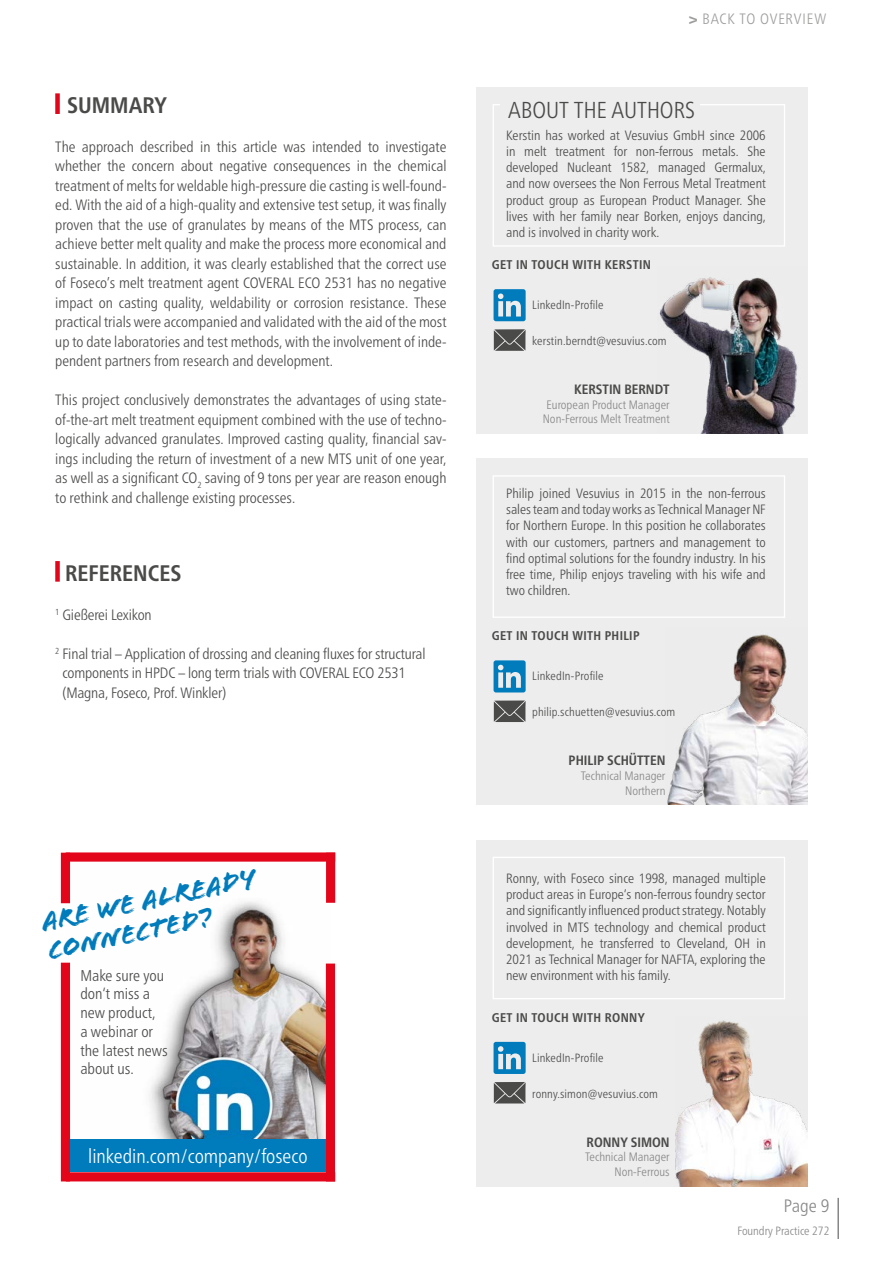
<style>
.page{position:relative;width:893px;height:1263px;background:#fff}
.page>*{position:absolute;margin:0;border:0;box-sizing:border-box;transform-origin:0 0}
.t1{font:27.9px/29.5px "Flood Std";color:#007bbb}
.t2{font:300 condensed 23.1px "Frutiger Neue LTW1 G";color:#4a4a49}
.t3{font:700 condensed 22.5px "Frutiger Neue LTW1 G";color:#4a4a49}
.t4{font:300 condensed 19.65px "Frutiger Neue LTW1 G";color:#fff}
.t5{font:300 condensed 18px "Frutiger Neue LTW1 G";color:#878787}
.t6{font:300 condensed 15.6px/18.8px "Frutiger Neue LTW1 G";color:#4a4a49}
.t7{font:300 condensed 15px/19.5px "Frutiger Neue LTW1 G";letter-spacing:-.01em;color:#4a4a49;text-align:justify}
.t8{font:300 condensed 15px "Frutiger Neue LTW1 G";letter-spacing:.05em;color:#9d9d9c}
.t9{font:300 condensed 13.5px/16.2px "Frutiger Neue LTW1 G";color:#4a4a49;text-align:justify}
.t10{font:700 condensed 13.5px "Frutiger Neue LTW1 G";color:#4a4a49}
.t11{font:700 condensed 12.6px "Frutiger Neue LTW1 G";letter-spacing:.03em;color:#4a4a49}
.t12{font:300 condensed 12.15px/14.7px "Frutiger Neue LTW1 G";color:#878787;text-align:right}
.t13{font:300 condensed 12px "Frutiger Neue LTW1 G";letter-spacing:.01em;color:#4a4a49}
.t14{font:300 condensed 12px "Frutiger Neue LTW1 G";color:#878787}
.s1{font-weight:700}
</style>
<div class="page">
<hr style="left:837px;top:1198px;width:2px;height:41px;background:#878787">
<img style="left:66px;top:901px;width:260px;height:239px">
<div style="left:61px;top:963px;width:9px;height:218px;background:#e3051a"></div>
<div style="left:66px;top:1172px;width:269px;height:9px;background:#e3051a"></div>
<div style="left:326px;top:963px;width:9px;height:218px;background:#e3051a"></div>
<div style="left:61px;top:853px;width:9px;height:50px;background:#e3051a"></div>
<div style="left:66px;top:852px;width:269px;height:10px;background:#e3051a"></div>
<div style="left:326px;top:853px;width:9px;height:50px;background:#e3051a"></div>
<div style="left:476px;top:87px;width:332px;height:347px;background:#ededed"></div>
<div style="left:476px;top:458px;width:332px;height:347px;background:#ededed"></div>
<div style="left:476px;top:840px;width:332px;height:346px;background:#ededed"></div>
<div style="left:493px;top:104px;width:292px;height:143px;border:1px solid #fff"></div>
<div style="left:493px;top:475px;width:292px;height:143px;border:1px solid #fff"></div>
<div style="left:493px;top:857px;width:292px;height:142px;border:1px solid #fff"></div>
<div style="left:501px;top:88px;width:199px;height:41px;background:#ededed"></div>
<svg style="left:494px;top:289px;width:32px;height:32px"></svg>
<svg style="left:494px;top:660px;width:32px;height:32px"></svg>
<svg style="left:494px;top:1042px;width:32px;height:32px"></svg>
<svg style="left:494px;top:329px;width:32px;height:22px"></svg>
<svg style="left:494px;top:700px;width:32px;height:22px"></svg>
<svg style="left:494px;top:1082px;width:32px;height:21px"></svg>
<div style="left:55px;top:93px;width:5px;height:21px;background:#e3051a"></div>
<div style="left:55px;top:561px;width:5px;height:21px;background:#e3051a"></div>
<img style="left:675px;top:1020px;width:133px;height:166px">
<img style="left:667px;top:634px;width:141px;height:171px">
<img style="left:659px;top:277px;width:139px;height:157px">
<div style="left:70px;top:1140px;width:256px;height:32px;background:#007bbb"></div>
<h3 class="t3" style="left:67px;top:91px;width:101px">SUMMARY</h3>
<p class="t7" style="left:55px;top:136px;width:393px">The approach described in this article was intended to investigate whether the concern about negative consequences in the chemical treatment of melts for weldable high-pressure die casting is well-found&shy;ed. With the aid of a high-quality and extensive test setup, it was finally proven that the use of granulates by means of the MTS process, can achieve better melt quality and make the process more economical and sustainable. In addition, it was clearly established that the correct use of Foseco’s melt treatment agent COVERAL ECO 2531 has no negative impact on casting quality, weldability or corrosion resistance. These practical trials were accompanied and validated with the aid of the most up to date laboratories and test methods, with the involvement of inde&shy;pendent partners from research and development.</p>
<p class="t7" style="left:55px;top:390px;width:393px">This project conclusively demonstrates the advantages of using state&shy;of-the-art melt treatment equipment combined with the use of techno&shy;logically advanced granulates. Improved casting quality, financial sav&shy;ings including the return of investment of a new MTS unit of one year, as well as a significant CO<sub>2</sub> saving of 9 tons per year are reason enough to rethink and challenge existing processes.</p>
<h3 class="t3" style="left:65px;top:559px;width:118px">REFERENCES</h3>
<p class="t7" style="left:55px;top:604px;width:98px"><sup>1</sup> Gießerei Lexikon</p>
<p class="t7" style="left:62px;top:643px;width:365px;text-align:left;text-indent:-7px"><sup>2</sup> Final trial – Application of drossing and cleaning fluxes for structural components in HPDC – long term trials with COVERAL ECO 2531 (Magna, Foseco, Prof. Winkler)</p>
<h1 class="t1" style="left:39px;top:908px;width:219px;rotate:-12deg">Are we already connected?</h1>
<p class="t6" style="left:80px;top:966px;width:89px">Make sure you don‘t miss a new product,<br>a webinar or the latest news about us.</p>
<h3 class="t4" style="left:88px;top:1145px;width:221px">linkedin.com/company/foseco</h3>
<p class="t8" style="left:689px;top:10px;width:139px"><span class="s1">&gt;</span> BACK TO OVERVIEW</p>
<h2 class="t2" style="left:508px;top:96px;width:188px">ABOUT THE AUTHORS</h2>
<p class="t9" style="left:506px;top:127px;width:261px">Kerstin has worked at Vesuvius GmbH since 2006 in melt treatment for non-ferrous metals. She developed Nucleant 1582, managed Germalux, and now oversees the Non Ferrous Metal Treatment product group as European Product Manager. She lives with her family near Borken, enjoys dancing, and is involved in charity work.</p>
<p class="t11" style="left:492px;top:257px;width:161px">GET IN TOUCH WITH KERSTIN</p>
<p class="t13" style="left:532px;top:298px;width:73px">LinkedIn-Profile</p>
<p class="t13" style="left:532px;top:334px;width:136px">kerstin.berndt@vesuvius.com</p>
<p class="t10" style="left:574px;top:381px;width:97px">KERSTIN BERNDT</p>
<p class="t12" style="left:543px;top:397px;width:128px;text-align:center">European Product Manager<br>Non-Ferrous Melt Treatment</p>
<p class="t9" style="left:506px;top:485px;width:261px">Philip joined Vesuvius in 2015 in the non-ferrous sales team and today works as Technical Manager NF for Northern Europe. In this position he collaborates with our customers, partners and management to find optimal solutions for the foundry industry. In his free time, Philip enjoys traveling with his wife and two children.</p>
<p class="t11" style="left:492px;top:628px;width:149px">GET IN TOUCH WITH PHILIP</p>
<p class="t13" style="left:532px;top:669px;width:73px">LinkedIn-Profile</p>
<p class="t13" style="left:532px;top:705px;width:145px">philip.schuetten@vesuvius.com</p>
<p class="t10" style="left:569px;top:753px;width:98px">PHILIP SCHÜTTEN</p>
<p class="t12" style="left:581px;top:768px;width:86px">Technical Manager<br>Northern</p>
<p class="t9" style="left:506px;top:870px;width:261px">Ronny, with Foseco since 1998, managed multiple product areas in Europe‘s non-ferrous foundry sector and significantly influenced product strategy. Notably involved in MTS technology and chemical product development, he transferred to Cleveland, OH in 2021 as Technical Manager for NAFTA, exploring the new environment with his family.</p>
<p class="t11" style="left:492px;top:1010px;width:155px">GET IN TOUCH WITH RONNY</p>
<p class="t13" style="left:532px;top:1050px;width:73px">LinkedIn-Profile</p>
<p class="t13" style="left:532px;top:1086px;width:127px">ronny.simon@vesuvius.com</p>
<p class="t10" style="left:586px;top:1134px;width:85px">RONNY SIMON</p>
<p class="t12" style="left:585px;top:1150px;width:86px">Technical Manager<br>Non-Ferrous</p>
<p class="t5" style="left:784px;top:1195px;width:47px">Page 9</p>
<p class="t14" style="left:737px;top:1224px;width:93px">Foundry Practice 272</p>
</div>
